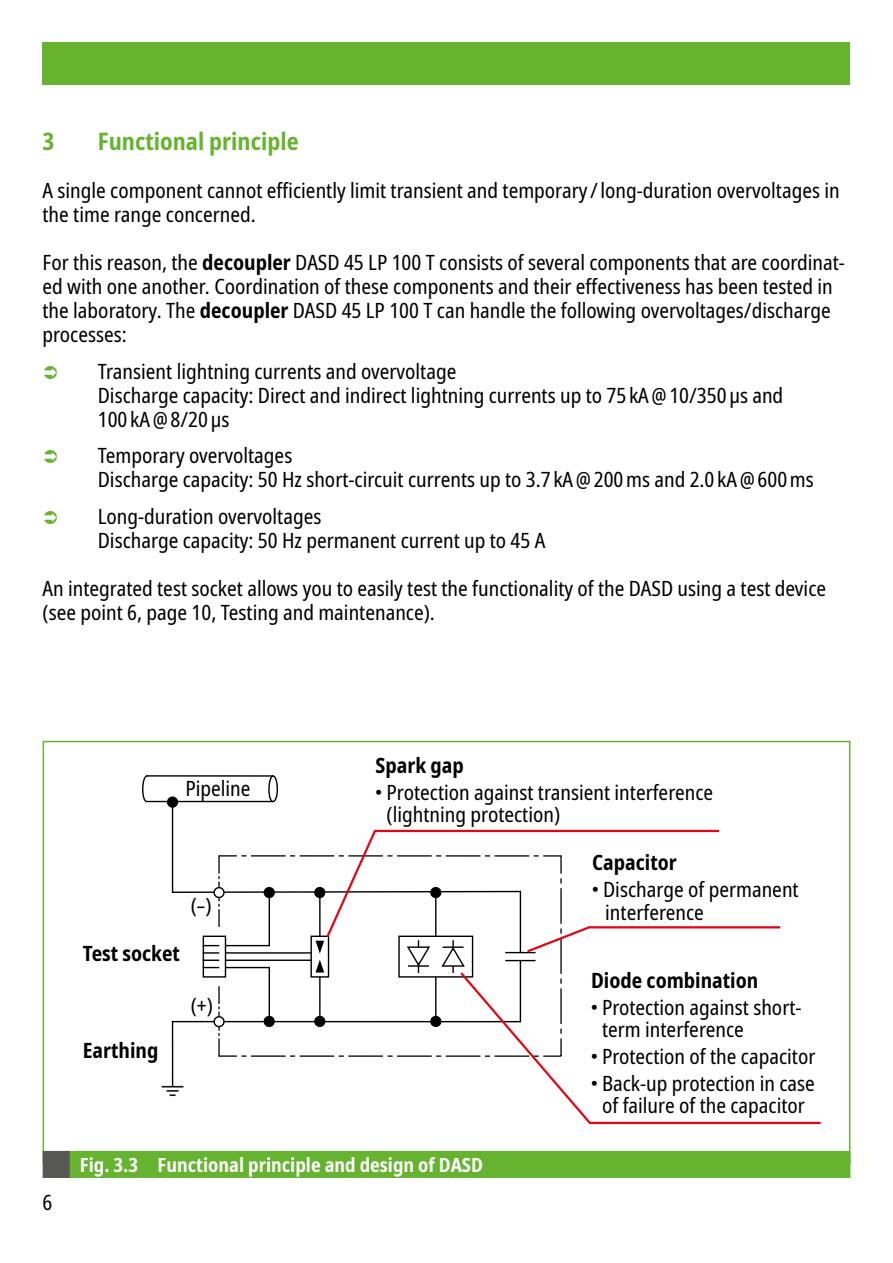
<style>
.page{position:relative;width:893px;height:1263px;background:#fff}
.page>*{position:absolute;margin:0;border:0;box-sizing:border-box;transform-origin:0 0}
.t1{font:700 condensed 24px "Noto Sans";color:#65b32e}
.t2{font:condensed 21px/24px "Noto Sans";color:#000}
.t3{font:700 condensed 21px "Noto Sans";color:#000}
.t4{font:700 condensed 19.5px "Noto Sans";color:#fff}
.s1{font-weight:700}
</style>
<div class="page">
<div style="left:43px;top:43px;width:807px;height:42px;background:#65b32e"></div>
<svg style="left:162px;top:1086px;width:17px;height:10px"></svg>
<svg style="left:167px;top:796px;width:11px;height:12px"></svg>
<svg style="left:171px;top:803px;width:32px;height:151px"></svg>
<svg style="left:171px;top:959px;width:32px;height:129px"></svg>
<div style="left:268px;top:775px;width:10px;height:27px;border:1px solid #000;border-radius:50%"></div>
<svg style="left:142px;top:775px;width:133px;height:28px"></svg>
<div style="left:66px;top:1151px;width:784px;height:27px;background:#65b32e"></div>
<div style="left:43px;top:1151px;width:27px;height:27px;background:#575756"></div>
<svg style="left:531px;top:1057px;width:290px;height:68px"></svg>
<svg style="left:203px;top:829px;width:578px;height:228px"></svg>
<p class="t1" style="left:43px;top:124px;width:13px">3</p>
<p class="t1" style="left:98px;top:124px;width:202px">Functional principle</p>
<p class="t2" style="left:43px;top:179px;width:799px">A single component cannot efficiently limit transient and temporary /long-duration overvoltages in the time range concerned.</p>
<p class="t2" style="left:43px;top:251px;width:804px">For this reason, the <span class="s1">decoupler</span> DASD 45 LP 100 T consists of several components that are coordinat&shy;ed with one another. Coordination of these components and their effectiveness has been tested in the laboratory. The <span class="s1">decoupler</span> DASD 45 LP 100 T can handle the following overvoltages/discharge processes:</p>
<p class="t2" style="left:98px;top:360px;width:687px">Transient lightning currents and overvoltage<br>Discharge capacity: Direct and indirect lightning currents up to 75 kA@10/350μs and<br>100 kA@8/20μs</p>
<p class="t2" style="left:98px;top:444px;width:717px">Temporary overvoltages<br>Discharge capacity: 50 Hz short-circuit currents up to 3.7 kA@200ms and 2.0 kA@600ms</p>
<p class="t2" style="left:98px;top:505px;width:449px">Long-duration overvoltages<br>Discharge capacity: 50 Hz permanent current up to 45 A</p>
<p class="t2" style="left:43px;top:577px;width:785px">An integrated test socket allows you to easily test the functionality of the DASD using a test device (see point 6, page 10, Testing and maintenance).</p>
<p class="t2" style="left:185px;top:777px;width:67px">Pipeline</p>
<p class="t3" style="left:83px;top:939px;width:99px">Test socket</p>
<p class="t2" style="left:191px;top:894px;width:22px">(–)</p>
<p class="t3" style="left:83px;top:1036px;width:77px">Earthing</p>
<p class="t2" style="left:191px;top:994px;width:24px">(+)</p>
<p class="t2" style="left:376px;top:753px;width:339px;line-height:26.7px"><span class="s1">Spark gap<br>ꞏ</span> Protection against transient interference</p>
<p class="t2" style="left:387px;top:803px;width:175px">(lightning protection)</p>
<p class="t2" style="left:592px;top:850px;width:208px;line-height:26.7px"><span class="s1">Capacitor<br>ꞏ</span> Discharge of permanent</p>
<p class="t2" style="left:605px;top:900px;width:100px">interference</p>
<p class="t2" style="left:591px;top:967px;width:212px;line-height:26.7px"><span class="s1">Diode combination<br>ꞏ</span> Protection against short-</p>
<p class="t2" style="left:591px;top:1017px;width:226px;line-height:26.7px;text-indent:11px">term interference<br><span class="s1">ꞏ</span> Protection of the capacitor <span class="s1">ꞏ</span> Back-up protection in case</p>
<p class="t2" style="left:602px;top:1094px;width:204px">of failure of the capacitor</p>
<p class="t2" style="left:43px;top:1191px;width:11px">6</p>
<p class="t4" style="left:80px;top:1151px;width:405px">Fig. 3.3 Functional principle and design of DASD</p>
</div>
